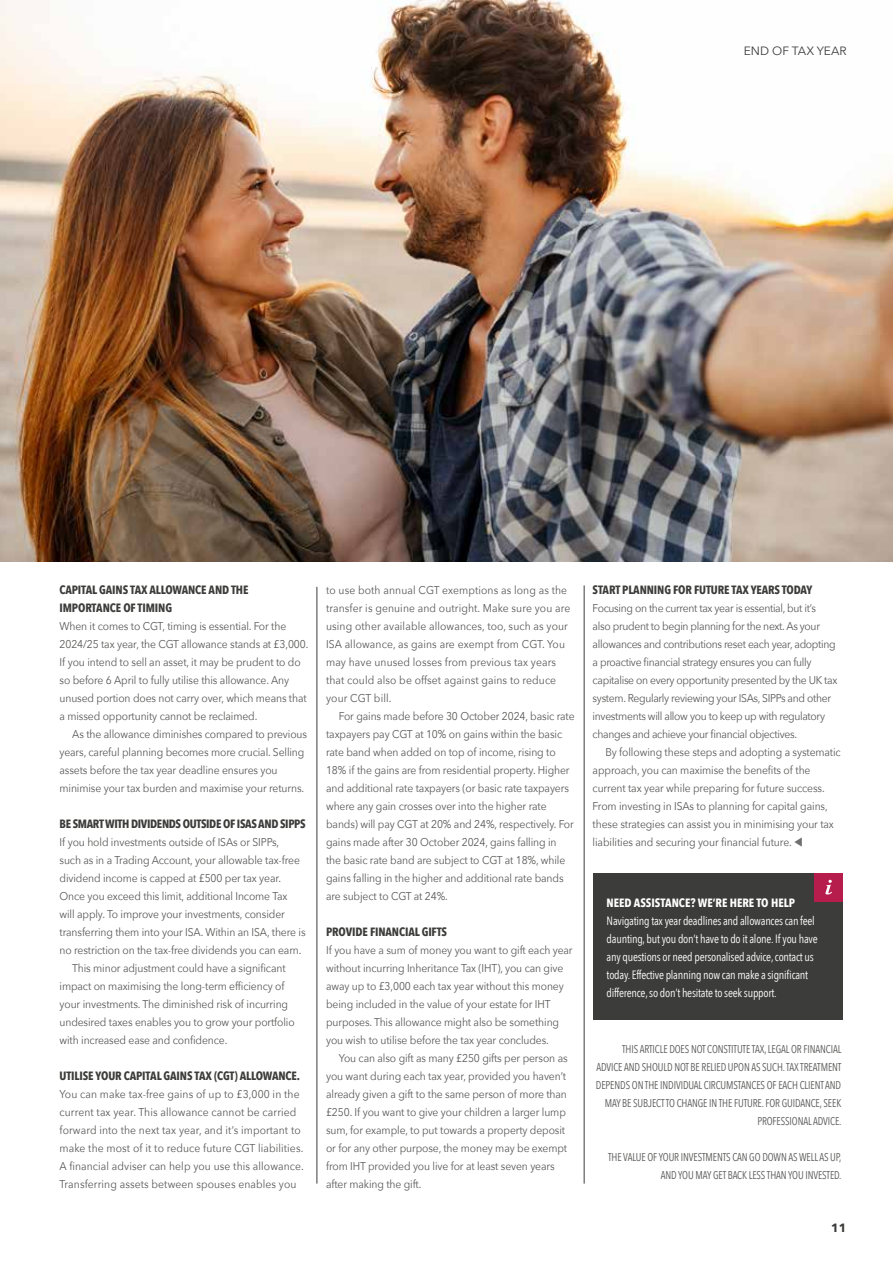
<style>
.page{position:relative;width:893px;height:1263px;background:#fff}
.page>*{position:absolute;margin:0;border:0;box-sizing:border-box;transform-origin:0 0}
.t1{font:12px/18px "Avenir Next Condensed";letter-spacing:-.02em;color:#fff}
.t2{font:700 12px/18px "Avenir Next Condensed";letter-spacing:-.01em;color:#3c3c3b}
.t3{font:700 12px "Avenir Next Condensed";letter-spacing:-.03em;color:#3c3c3b}
.t4{font:700 12px "Avenir Next Condensed";color:#fff}
.t5{font:12px "Avenir Next";color:#3c3c3b}
.t6{font:700 12px "Avenir Next";color:#3c3c3b}
.t7{font:11.25px/18px "Avenir Next";letter-spacing:-.01em;color:#575756;scale:.92 1}
.t8{font:11.25px/18px "Avenir Next";letter-spacing:.01em;color:#575756;scale:.92 1}
.t9{font:11.25px/18px "Avenir Next";letter-spacing:-.03em;color:#575756;scale:.92 1}
.t10{font:11.25px/18px "Avenir Next Condensed";letter-spacing:-.01em;color:#575756;text-align:right;scale:.92 1}
.s1{color:#706f6f}
</style>
<div class="page">
<hr style="left:584px;top:585px;width:1px;height:598px;background:#3c3c3b">
<hr style="left:317px;top:587px;width:1px;height:596px;background:#3c3c3b">
<img style="left:0;top:0;width:893px;height:561px">
<div style="left:593px;top:873px;width:250px;height:146px;background:#3c3c3b"></div>
<div style="left:815px;top:873px;width:28px;height:28px;background:#b61d4c"></div>
<svg style="left:825px;top:880px;width:7px;height:14px"></svg>
<p class="t5" style="left:744px;top:40px;width:104px">END OF TAX YEAR</p>
<p class="t2" style="left:60px;top:581px;width:190px">CAPITAL GAINS TAX ALLOWANCE AND THE<br>IMPORTANCE OF TIMING</p>
<p class="t7" style="left:60px;top:617px;width:272px">When it comes to CGT, timing is essential. For the 2024/25 tax year, the CGT allowance stands at £3,000.<br>If you intend to sell an asset, it may be prudent to do so before 6 April to fully utilise this allowance. Any unused portion does not carry over, which means that a missed opportunity cannot be reclaimed.</p>
<p class="t7" style="left:60px;top:725px;width:271px;text-indent:13px">As the allowance diminishes compared to previous years, careful planning becomes more crucial. Selling assets before the tax year deadline ensures you minimise your tax burden and maximise your returns.</p>
<p class="t3" style="left:60px;top:816px;width:248px">BE SMART WITH DIVIDENDS OUTSIDE OF ISAS AND SIPPS</p>
<p class="t7" style="left:60px;top:833px;width:240px">If you hold investments outside of ISAs or SIPPs,</p>
<p class="t7" style="left:60px;top:851px;width:263px">such as in a Trading Account, your allowable tax-free</p>
<p class="t7" style="left:60px;top:869px;width:242px">dividend income is capped at £500 per tax year.</p>
<p class="t7" style="left:60px;top:887px;width:249px">Once you exceed this limit, additional Income Tax</p>
<p class="t7" style="left:60px;top:905px;width:246px">will apply. To improve your investments, consider</p>
<p class="t7" style="left:60px;top:923px;width:269px">transferring them into your ISA. Within an ISA, there is</p>
<p class="t7" style="left:60px;top:941px;width:265px">no restriction on the tax-free dividends you can earn.</p>
<p class="t7" style="left:72px;top:959px;width:233px">This minor adjustment could have a significant</p>
<p class="t7" style="left:60px;top:977px;width:246px">impact on maximising the long-term efficiency of</p>
<p class="t7" style="left:60px;top:995px;width:250px">your investments. The diminished risk of incurring</p>
<p class="t7" style="left:60px;top:1013px;width:257px">undesired taxes enables you to grow your portfolio</p>
<p class="t7" style="left:60px;top:1031px;width:184px">with increased ease and confidence.</p>
<p class="t2" style="left:60px;top:1067px;width:242px">UTILISE YOUR CAPITAL GAINS TAX (CGT) ALLOWANCE.</p>
<p class="t8" style="left:60px;top:1085px;width:267px">You can make tax-free gains of up to £3,000 in the current tax year. This allowance cannot be carried forward into the next tax year, and it’s important to make the most of it to reduce future CGT liabilities.<br>A financial adviser can help you use this allowance.<br>Transferring assets between spouses enables you</p>
<p class="t8" style="left:326px;top:581px;width:267px">to use both annual CGT exemptions as long as the transfer is genuine and outright. Make sure you are using other available allowances, too, such as your ISA allowance, as gains are exempt from CGT. You may have unused losses from previous tax years that could also be offset against gains to reduce your CGT bill.</p>
<p class="t7" style="left:326px;top:707px;width:272px;text-indent:13px">For gains made before 30 October 2024, basic rate taxpayers pay CGT at 10% on gains within the basic rate band when added on top of income, rising to 18% if the gains are from residential property. Higher and additional rate taxpayers (or basic rate taxpayers where any gain crosses over into the higher rate bands) will pay CGT at 20% and 24%, respectively. For gains made after 30 October 2024, gains falling in<br>the basic rate band are subject to CGT at 18%, while gains falling in the higher and additional rate bands are subject to CGT at 24%.</p>
<p class="t2" style="left:326px;top:923px;width:123px">PROVIDE FINANCIAL GIFTS</p>
<p class="t7" style="left:326px;top:941px;width:269px">If you have a sum of money you want to gift each year without incurring Inheritance Tax (IHT), you can give away up to £3,000 each tax year without this money being included in the value of your estate for IHT purposes. This allowance might also be something you wish to utilise before the tax year concludes.</p>
<p class="t7" style="left:326px;top:1049px;width:264px;text-indent:13px">You can also gift as many £250 gifts per person as you want during each tax year, provided you haven’t already given a gift to the same person of more than £250. If you want to give your children a larger lump sum, for example, to put towards a property deposit or for any other purpose, the money may be exempt from IHT provided you live for at least seven years after making the gift.</p>
<p class="t2" style="left:593px;top:581px;width:221px">START PLANNING FOR FUTURE TAX YEARS TODAY</p>
<p class="t9" style="left:593px;top:599px;width:267px">Focusing on the current tax year is essential, but it’s<br>also prudent to begin planning for the next. As your allowances and contributions reset each year, adopting a proactive financial strategy ensures you can fully capitalise on every opportunity presented by the UK tax system. Regularly reviewing your ISAs, SIPPs and other investments will allow you to keep up with regulatory changes and achieve your financial objectives.</p>
<p class="t7" style="left:593px;top:743px;width:271px;text-indent:13px">By following these steps and adopting a systematic approach, you can maximise the benefits of the current tax year while preparing for future success.<br>From investing in ISAs to planning for capital gains, these strategies can assist you in minimising your tax liabilities and securing your financial future. <span class="s1">▼</span></p>
<p class="t4" style="left:607px;top:895px;width:190px">NEED ASSISTANCE? WE’RE HERE TO HELP</p>
<p class="t1" style="left:607px;top:911px;width:213px">Navigating tax year deadlines and allowances can feel daunting, but you don’t have to do it alone. If you have any questions or need personalised advice, contact us today. Effective planning now can make a significant difference, so don’t hesitate to seek support.</p>
<p class="t10" style="left:596px;top:1040px;width:268px">THIS ARTICLE DOES NOT CONSTITUTE TAX, LEGAL OR FINANCIAL ADVICE AND SHOULD NOT BE RELIED UPON AS SUCH. TAX TREATMENT DEPENDS ON THE INDIVIDUAL CIRCUMSTANCES OF EACH CLIENT AND MAY BE SUBJECT TO CHANGE IN THE FUTURE. FOR GUIDANCE, SEEK PROFESSIONAL ADVICE.</p>
<p class="t10" style="left:608px;top:1148px;width:255px">THE VALUE OF YOUR INVESTMENTS CAN GO DOWN AS WELL AS UP,<br>AND YOU MAY GET BACK LESS THAN YOU INVESTED.</p>
<p class="t6" style="left:831px;top:1218px;width:17px">11</p>
</div>
